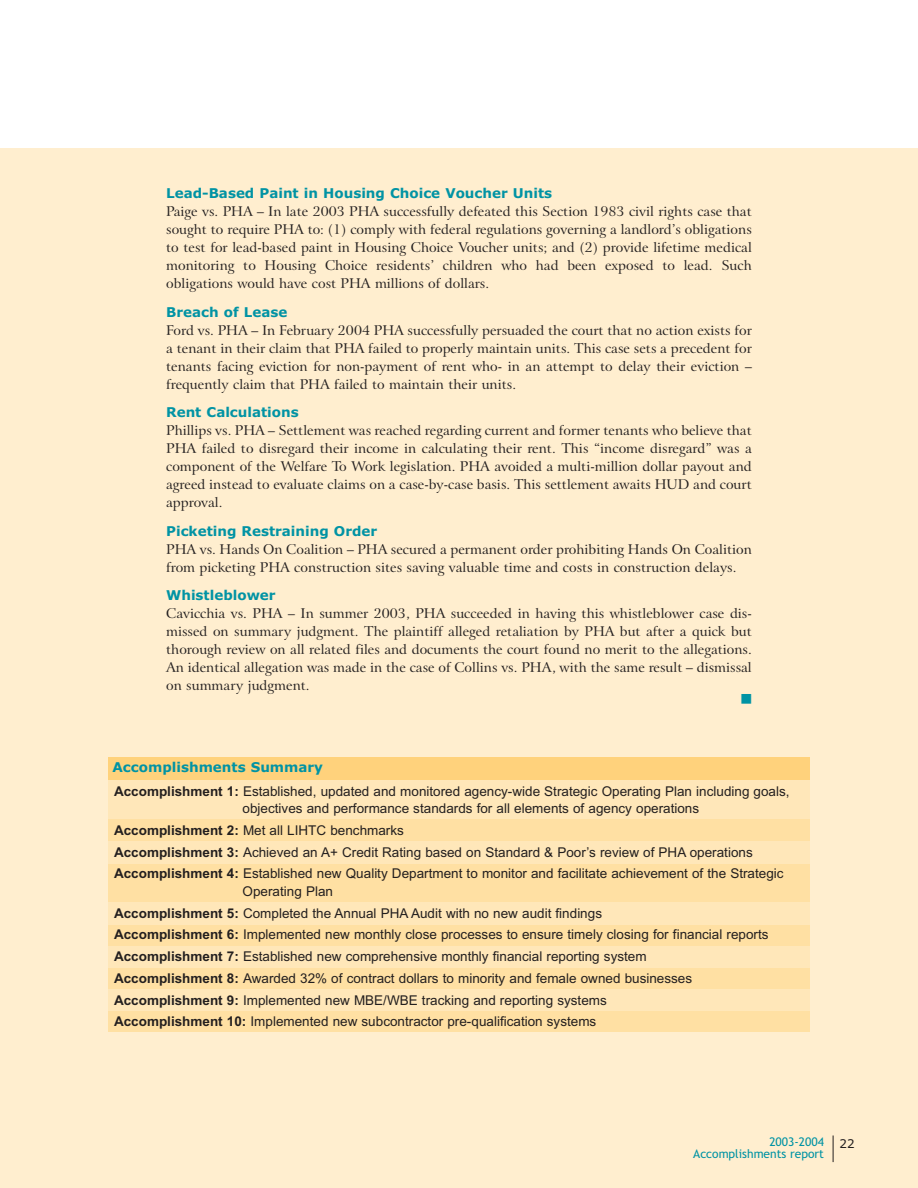
<style>
.page{position:relative;width:918px;height:1188px;background:#fff}
.page>*{position:absolute;margin:0;border:0;box-sizing:border-box;transform-origin:0 0}
.t1{font:13.5px/18px "Arrus BT";color:#231f1f;text-align:justify}
.t2{font:13.5px/21.8px "Arial";color:#231f1f}
.t3{font:700 13.5px "Verdana";color:#0093a4}
.t4{font:12px "Trebuchet MS";color:#0093a4}
.t5{font:12px "Verdana";color:#231f1f}
.t6{font:10.5px "Zapf Dingbats IT Cby BT";color:#0093a4}
.s1{font-weight:700}
</style>
<div class="page">
<div style="left:0;top:148px;width:918px;height:1040px;background:#ffeecf"></div>
<svg style="left:833px;top:1136px;width:1px;height:26px"></svg>
<div style="left:108px;top:780px;width:702px;height:251px;background:#ffe7b9"></div>
<div style="left:108px;top:820px;width:702px;height:21px;background:#ffe0a3"></div>
<div style="left:108px;top:864px;width:702px;height:38px;background:#ffe0a3"></div>
<div style="left:108px;top:925px;width:702px;height:20px;background:#ffe0a3"></div>
<div style="left:108px;top:968px;width:702px;height:20px;background:#ffe0a3"></div>
<div style="left:108px;top:1012px;width:702px;height:20px;background:#ffe0a3"></div>
<div style="left:108px;top:758px;width:702px;height:22px;background:#ffd27c"></div>
<p class="t3" style="left:166px;top:188px;width:388px">Lead-Based Paint in Housing Choice Voucher Units</p>
<p class="t1" style="left:166px;top:204px;width:587px">Paige vs. PHA – In late 2003 PHA successfully defeated this Section 1983 civil rights case that sought to require PHA to: (1) comply with federal regulations governing a landlord’s obligations to test for lead-based paint in Housing Choice Voucher units; and (2) provide lifetime medical monitoring to Housing Choice residents’ children who had been exposed to lead. Such obligations would have cost PHA millions of dollars.</p>
<p class="t3" style="left:166px;top:306px;width:123px">Breach of Lease</p>
<p class="t1" style="left:166px;top:323px;width:587px">Ford vs. PHA – In February 2004 PHA successfully persuaded the court that no action exists for a tenant in their claim that PHA failed to properly maintain units. This case sets a precedent for tenants facing eviction for non-payment of rent who- in an attempt to delay their eviction – frequently claim that PHA failed to maintain their units.</p>
<p class="t3" style="left:166px;top:407px;width:134px">Rent Calculations</p>
<p class="t1" style="left:166px;top:423px;width:587px">Phillips vs. PHA – Settlement was reached regarding current and former tenants who believe that PHA failed to disregard their income in calculating their rent. This “income disregard” was a component of the Welfare To Work legislation. PHA avoided a multi-million dollar payout and agreed instead to evaluate claims on a case-by-case basis. This settlement awaits HUD and court approval.</p>
<p class="t3" style="left:166px;top:525px;width:213px">Picketing Restraining Order</p>
<p class="t1" style="left:166px;top:542px;width:587px">PHA vs. Hands On Coalition – PHA secured a permanent order prohibiting Hands On Coalition from picketing PHA construction sites saving valuable time and costs in construction delays.</p>
<p class="t3" style="left:166px;top:590px;width:111px">Whistleblower</p>
<p class="t1" style="left:166px;top:606px;width:587px">Cavicchia vs. PHA – In summer 2003, PHA succeeded in having this whistleblower case dis&shy;missed on summary judgment. The plaintiff alleged retaliation by PHA but after a quick but thorough review on all related files and documents the court found no merit to the allegations.<br>An identical allegation was made in the case of Collins vs. PHA, with the same result – dismissal on summary judgment.</p>
<p class="t6" style="left:741px;top:695px;width:12px">■</p>
<p class="t3" style="left:112px;top:762px;width:212px">Accomplishments Summary</p>
<p class="t2" style="left:243px;top:784px;width:549px;line-height:17.2px;text-indent:-129px"><span class="s1">Accomplishment 1:</span> Established, updated and monitored agency-wide Strategic Operating Plan including goals, objectives and performance standards for all elements of agency operations</p>
<p class="t2" style="left:114px;top:821px;width:671px"><span class="s1">Accomplishment 2:</span> Met all LIHTC benchmarks<br><span class="s1">Accomplishment 3:</span> Achieved an A+ Credit Rating based on Standard &amp; Poor’s review of PHA operations<br><span class="s1">Accomplishment 4:</span> Established new Quality Department to monitor and facilitate achievement of the Strategic</p>
<p class="t2" style="left:114px;top:881px;width:656px;text-indent:129px">Operating Plan<br><span class="s1">Accomplishment 5:</span> Completed the Annual PHA Audit with no new audit findings<br><span class="s1">Accomplishment 6:</span> Implemented new monthly close processes to ensure timely closing for financial reports <span class="s1">Accomplishment 7:</span> Established new comprehensive monthly financial reporting system<br><span class="s1">Accomplishment 8:</span> Awarded 32% of contract dollars to minority and female owned businesses <span class="s1">Accomplishment 9:</span> Implemented new MBE/WBE tracking and reporting systems<br><span class="s1">Accomplishment 10:</span> Implemented new subcontractor pre-qualification systems</p>
<p class="t4" style="left:769px;top:1137px;width:56px">2003-2004</p>
<p class="t5" style="left:840px;top:1139px;width:17px">22</p>
<p class="t4" style="left:693px;top:1149px;width:132px">Accomplishments report</p>
</div>
